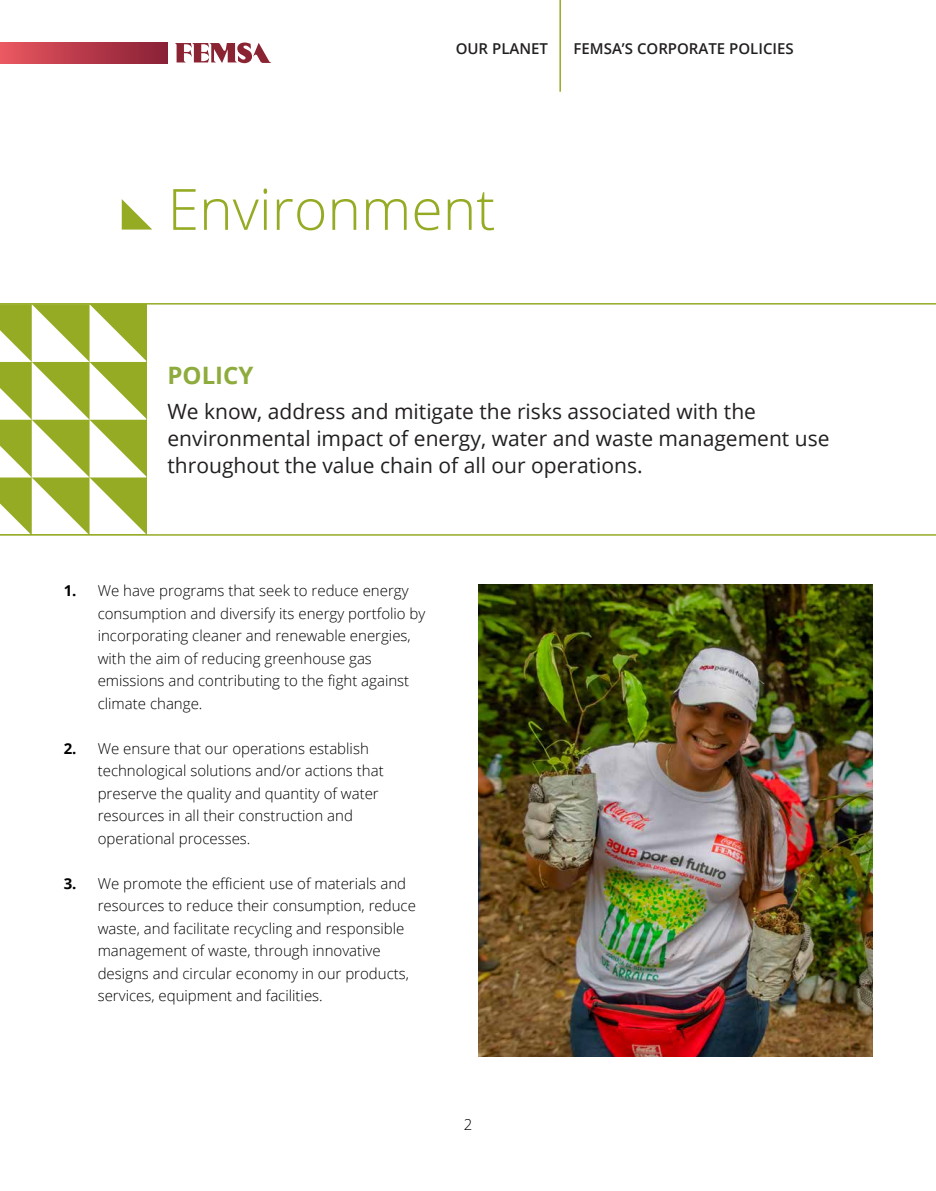
<style>
.page{position:relative;width:936px;height:1191px;background:#fff}
.page>*{position:absolute;margin:0;border:0;box-sizing:border-box;transform-origin:0 0}
.t1{font:300 57px "Open Sans";color:#95ab24}
.t2{font:700 24px "Open Sans";color:#8eab3d}
.t3{font:21px/27px "Open Sans";color:#231f20}
.t4{font:300 15px/22.5px "Open Sans";color:#000}
.t5{font:600 15px "Open Sans";color:#231f20}
.s1{font-weight:700}
</style>
<div class="page">
<div style="left:0;top:43px;width:167px;height:20px;background:linear-gradient(to right,#e9575f,#881f35)"></div>
<svg style="left:175px;top:42px;width:96px;height:21px"></svg>
<hr style="left:559px;top:0;width:2px;height:92px;background:#95ab24">
<svg style="left:0;top:304px;width:146px;height:230px"></svg>
<hr style="left:32px;top:304px;width:57px;height:1px;background:#fff">
<hr style="left:0;top:303px;width:935px;height:1px;background:#95ab24">
<hr style="left:0;top:534px;width:935px;height:1px;background:#95ab24">
<svg style="left:122px;top:199px;width:30px;height:30px"></svg>
<img style="left:478px;top:585px;width:394px;height:472px">
<p class="t5" style="left:455px;top:38px;width:94px">OUR PLANET</p>
<p class="t5" style="left:573px;top:38px;width:222px">FEMSA’S CORPORATE POLICIES</p>
<h1 class="t1" style="left:167px;top:170px;width:329px">Environment</h1>
<h2 class="t2" style="left:167px;top:358px;width:87px">POLICY</h2>
<h3 class="t3" style="left:167px;top:397px;width:663px">We know, address and mitigate the risks associated with the environmental impact of energy, water and waste management use throughout the value chain of all our operations.</h3>
<p class="t4" style="left:98px;top:579px;width:329px;text-indent:-34px"><span class="s1">1.</span> We have programs that seek to reduce energy consumption and diversify its energy portfolio by incorporating cleaner and renewable energies, with the aim of reducing greenhouse gas emissions and contributing to the fight against climate change.</p>
<p class="t4" style="left:98px;top:736px;width:287px;text-indent:-34px"><span class="s1">2.</span> We ensure that our operations establish technological solutions and/or actions that preserve the quality and quantity of water resources in all their construction and operational processes.</p>
<p class="t4" style="left:98px;top:871px;width:319px;text-indent:-34px"><span class="s1">3.</span> We promote the efficient use of materials and resources to reduce their consumption, reduce waste, and facilitate recycling and responsible management of waste, through innovative designs and circular economy in our products, services, equipment and facilities.</p>
<p class="t4" style="left:463px;top:1112px;width:10px">2</p>
</div>
